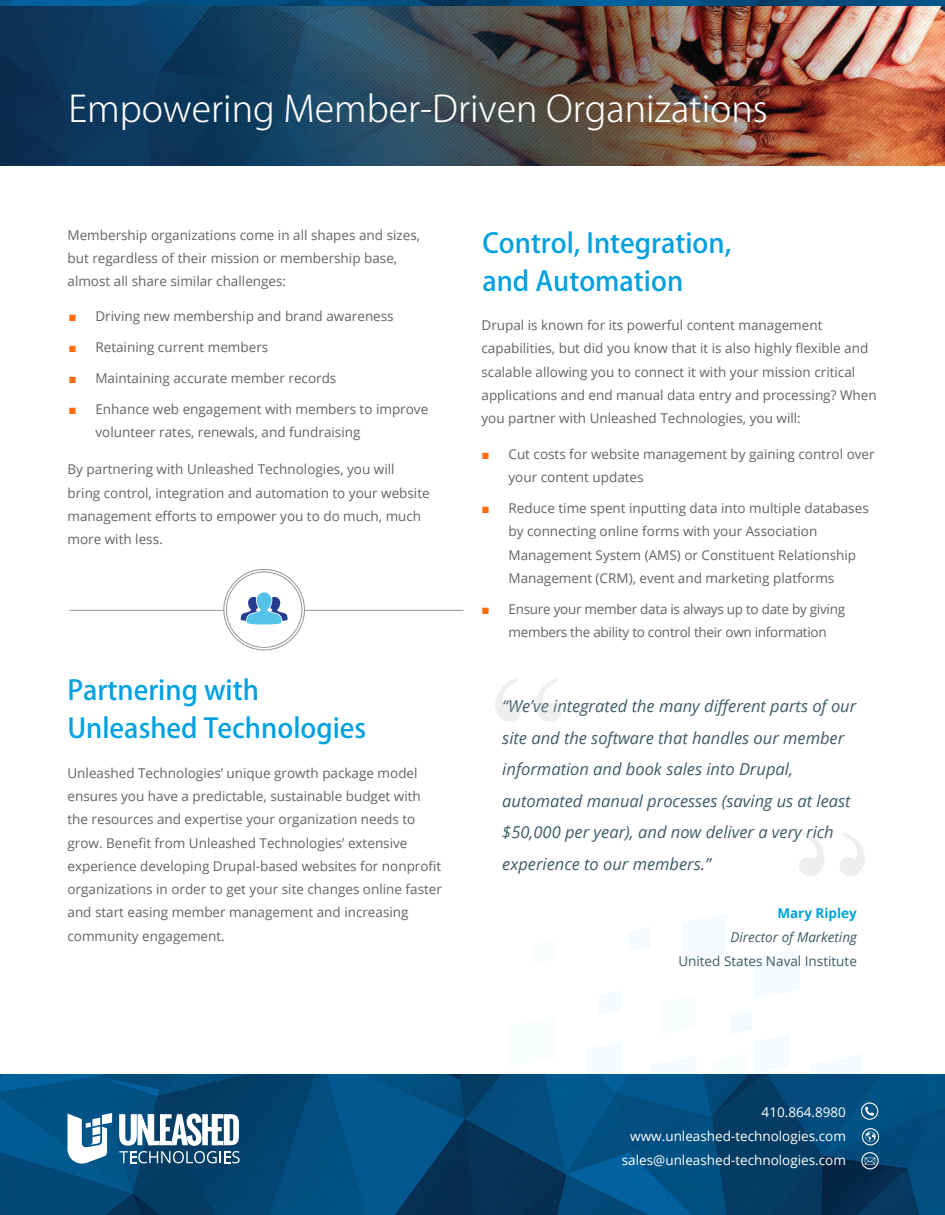
<style>
.page{position:relative;width:945px;height:1215px;background:#fff}
.page>*{position:absolute;margin:0;border:0;box-sizing:border-box;transform-origin:0 0}
.main_header{font:300 36px "Koz Go Pro";color:#fff}
.Subtitle_Text{font:500 27px "Koz Go Pro";color:#00a1e1}
.pullquote{font:italic 16.5px/31.5px "Open Sans";color:#3f5b68}
.Normal_Text{font:13.5px/23.2px "Open Sans";color:#636366}
.Normal_Text-2{font:13.5px/23.2px "Open Sans";letter-spacing:-.02em;color:#636366}
.t1{font:13.5px/24px "Open Sans";color:#fff;text-align:right}
.pullquote-2{font:13.5px "Open Sans";color:#3f5b68}
.pullquote-3{font:italic 13.5px "Open Sans";color:#3f5b68}
.pullquote-4{font:700 13.5px "Open Sans";color:#00a2df}
.s1{font-family:"Arial";color:#ff6b0d}
</style>
<div class="page">
<img style="left:0;top:1074px;width:945px;height:141px">
<img style="left:0;top:0;width:945px;height:7px">
<svg style="left:587px;top:1042px;width:34px;height:32px"></svg>
<svg style="left:730px;top:1011px;width:59px;height:62px"></svg>
<svg style="left:629px;top:928px;width:21px;height:22px"></svg>
<svg style="left:599px;top:991px;width:22px;height:23px"></svg>
<svg style="left:651px;top:1056px;width:45px;height:18px"></svg>
<svg style="left:810px;top:1055px;width:53px;height:19px"></svg>
<svg style="left:682px;top:914px;width:45px;height:49px"></svg>
<svg style="left:755px;top:949px;width:45px;height:49px"></svg>
<svg style="left:68px;top:1113px;width:44px;height:53px"></svg>
<svg style="left:119px;top:1114px;width:121px;height:49px"></svg>
<svg style="left:861px;top:1102px;width:17px;height:18px"></svg>
<svg style="left:862px;top:1128px;width:17px;height:17px"></svg>
<svg style="left:861px;top:1152px;width:18px;height:17px"></svg>
<img style="left:0;top:7px;width:945px;height:158px">
<hr style="left:69px;top:610px;width:156px;height:1px;background:#939598">
<hr style="left:302px;top:610px;width:162px;height:1px;background:#939598">
<svg style="left:224px;top:569px;width:80px;height:81px"></svg>
<div style="left:224px;top:569px;width:81px;height:81px;border:1px solid #939598;border-radius:50%"></div>
<div style="left:226px;top:572px;width:76px;height:75px;background:#fff;border-radius:50%"></div>
<div style="left:226px;top:572px;width:76px;height:76px;border:1px solid #939598;border-radius:50%"></div>
<svg style="left:240px;top:592px;width:48px;height:33px"></svg>
<p class="main_header" style="left:68px;top:85px;width:701px">Empowering Member-Driven Organizations</p>
<p class="Normal_Text" style="left:68px;top:223px;width:354px">Membership organizations come in all shapes and sizes, but regardless of their mission or membership base, almost all share similar challenges:</p>
<p class="Normal_Text" style="left:68px;top:305px;width:327px"><span class="s1">■</span> Driving new membership and brand awareness</p>
<p class="Normal_Text" style="left:68px;top:335px;width:201px"><span class="s1">■</span> Retaining current members</p>
<p class="Normal_Text" style="left:68px;top:366px;width:269px"><span class="s1">■</span> Maintaining accurate member records</p>
<p class="Normal_Text" style="left:95px;top:397px;width:334px;text-indent:-27px"><span class="s1">■</span> Enhance web engagement with members to improve volunteer rates, renewals, and fundraising</p>
<p class="Normal_Text" style="left:68px;top:458px;width:364px">By partnering with Unleashed Technologies, you will bring control, integration and automation to your website management efforts to empower you to do much, much more with less.</p>
<p class="Subtitle_Text" style="left:68px;top:673px;width:193px">Partnering with</p>
<p class="Subtitle_Text" style="left:68px;top:710px;width:300px">Unleashed Technologies</p>
<p class="Normal_Text" style="left:68px;top:761px;width:376px">Unleashed Technologies’ unique growth package model ensures you have a predictable, sustainable budget with the resources and expertise your organization needs to grow. Benefit from Unleashed Technologies’ extensive experience developing Drupal-based websites for nonprofit organizations in order to get your site changes online faster and start easing member management and increasing community engagement.</p>
<p class="Subtitle_Text" style="left:482px;top:226px;width:251px">Control, Integration,</p>
<p class="Subtitle_Text" style="left:482px;top:263px;width:202px">and Automation</p>
<p class="Normal_Text" style="left:482px;top:313px;width:397px">Drupal is known for its powerful content management capabilities, but did you know that it is also highly flexible and scalable allowing you to connect it with your mission critical applications and end manual data entry and processing? When you partner with Unleashed Technologies, you will:</p>
<p class="Normal_Text" style="left:508px;top:442px;width:368px;text-indent:-27px"><span class="s1">■</span> Cut costs for website management by gaining control over your content updates</p>
<p class="Normal_Text" style="left:508px;top:496px;width:362px;text-indent:-27px"><span class="s1">■</span> Reduce time spent inputting data into multiple databases by connecting online forms with your Association Management System (AMS) or Constituent Relationship Management (CRM), event and marketing platforms</p>
<p class="Normal_Text-2" style="left:508px;top:597px;width:338px;text-indent:-27px"><span class="s1">■</span> Ensure your member data is always up to date by giving members the ability to control their own information</p>
<p class="pullquote" style="left:502px;top:690px;width:356px">“We’ve integrated the many different parts of our site and the software that handles our member information and book sales into Drupal, automated manual processes (saving us at least $50,000 per year), and now deliver a very rich experience to our members.”</p>
<p class="pullquote-4" style="left:777px;top:903px;width:81px">Mary Ripley</p>
<p class="pullquote-3" style="left:730px;top:927px;width:128px">Director of Marketing</p>
<p class="pullquote-2" style="left:678px;top:951px;width:180px">United States Naval Institute</p>
<p class="t1" style="left:622px;top:1099px;width:226px">410.864.8980 www.unleashed-technologies.com sales@unleashed-technologies.com</p>
</div>
